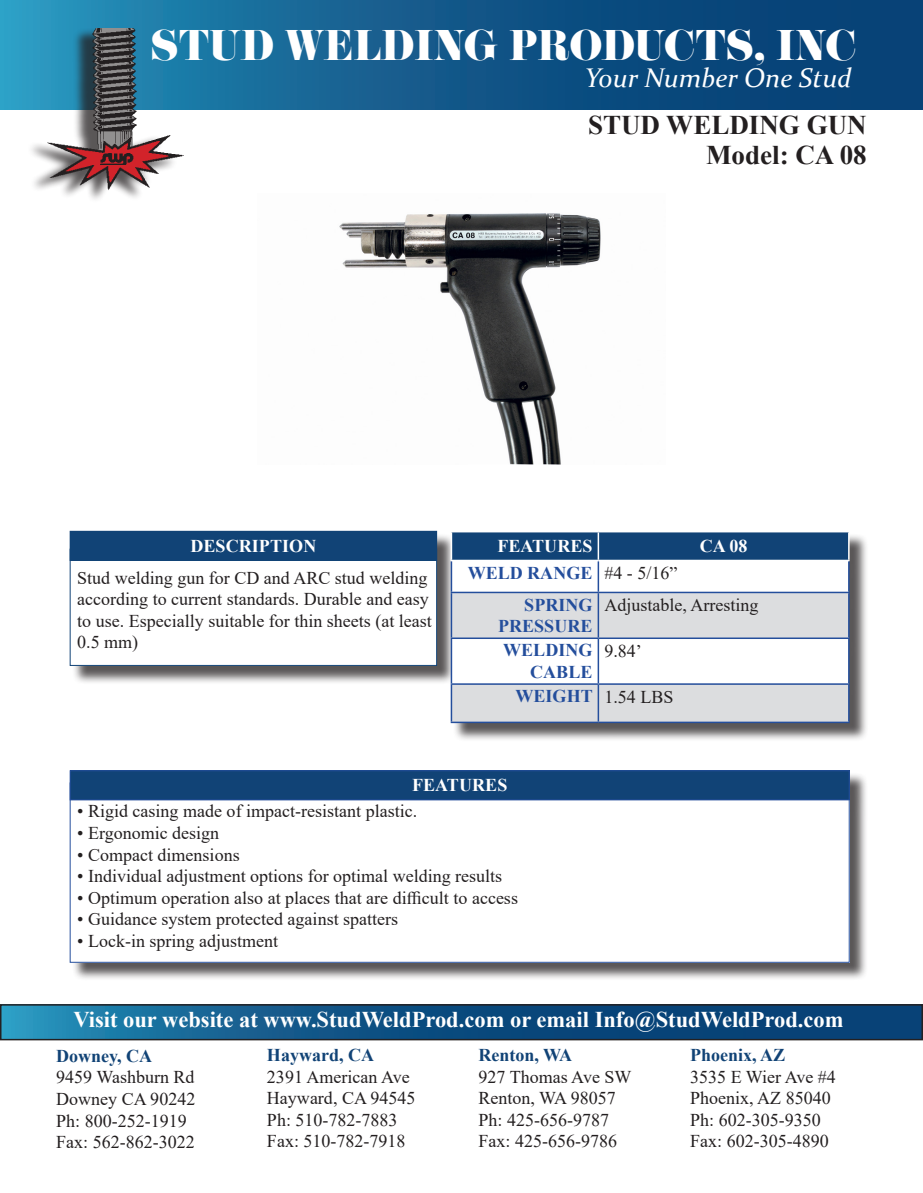
<style>
.page{position:relative;width:923px;height:1193px;background:#fff}
.page>*{position:absolute;margin:0;border:0;box-sizing:border-box;transform-origin:0 0}
.t1{font:37.5px "Eloquent JF Small Caps Pro";color:#fff}
.t2{font:700 27px "Times New Roman";color:#231f20}
.t3{font:italic 27px "Constantia";color:#fff}
.t4{font:700 22.5px "Times New Roman";color:#fff}
.t5{font:18px/21.6px "Times New Roman";color:#231f20}
.t6{font:700 18px "Times New Roman";color:#244e9c}
.t7{font:700 18px "Times New Roman";color:#114376}
.t8{font:700 18px "Times New Roman";letter-spacing:.005em;color:#fff}
</style>
<div class="page">
<svg style="left:0;top:0;width:922px;height:110px;background:#11598a"></svg>
<svg style="left:3px;top:1007px;width:916px;height:30px;background:#0f5687"></svg>
<div style="left:72px;top:772px;width:796px;height:209px;background:#231f20;opacity:.75"></div>
<div style="left:70px;top:783px;width:779px;height:179px;background:#fff"></div>
<div style="left:70px;top:770px;width:779px;height:30px;background:#114376"></div>
<div style="left:70px;top:770px;width:779px;height:30px;border:1px solid #244e9c"></div>
<img style="left:339px;top:213px;width:262px;height:251px">
<div style="left:72px;top:533px;width:383px;height:151px;background:#231f20;opacity:.75"></div>
<div style="left:70px;top:549px;width:366px;height:116px;background:#fff"></div>
<div style="left:70px;top:549px;width:367px;height:117px;border:1px solid #114376"></div>
<div style="left:70px;top:531px;width:366px;height:29px;background:#114376"></div>
<div style="left:70px;top:531px;width:367px;height:30px;border:1px solid #114376"></div>
<div style="left:453px;top:533px;width:415px;height:208px;background:#231f20;opacity:.75"></div>
<svg style="left:452px;top:561px;width:396px;height:30px"></svg>
<svg style="left:452px;top:593px;width:396px;height:128px;fill:#dcdddf"></svg>
<hr style="left:450px;top:561px;width:2px;height:30px;background:#244e9c">
<hr style="left:597px;top:561px;width:2px;height:30px;background:#244e9c">
<hr style="left:848px;top:561px;width:1px;height:30px;background:#244e9c">
<hr style="left:450px;top:591px;width:148px;height:2px;background:#244e9c">
<hr style="left:450px;top:593px;width:2px;height:44px;background:#244e9c">
<hr style="left:598px;top:591px;width:251px;height:2px;background:#244e9c">
<hr style="left:597px;top:593px;width:2px;height:44px;background:#244e9c">
<hr style="left:848px;top:593px;width:1px;height:44px;background:#244e9c">
<hr style="left:450px;top:637px;width:148px;height:2px;background:#244e9c">
<hr style="left:450px;top:639px;width:2px;height:44px;background:#244e9c">
<hr style="left:598px;top:637px;width:251px;height:2px;background:#244e9c">
<hr style="left:597px;top:639px;width:2px;height:44px;background:#244e9c">
<hr style="left:848px;top:639px;width:1px;height:44px;background:#244e9c">
<hr style="left:450px;top:683px;width:148px;height:2px;background:#244e9c">
<hr style="left:450px;top:685px;width:2px;height:36px;background:#244e9c">
<hr style="left:598px;top:683px;width:251px;height:2px;background:#244e9c">
<hr style="left:597px;top:685px;width:2px;height:36px;background:#244e9c">
<hr style="left:848px;top:685px;width:1px;height:36px;background:#244e9c">
<hr style="left:450px;top:721px;width:148px;height:2px;background:#244e9c">
<hr style="left:598px;top:721px;width:251px;height:2px;background:#244e9c">
<hr style="left:450px;top:532px;width:2px;height:28px;background:#fff">
<svg style="left:451px;top:531px;width:398px;height:29px;background:#204f7e"></svg>
<hr style="left:450px;top:560px;width:148px;height:1px;background:#fff">
<hr style="left:598px;top:560px;width:251px;height:1px;background:#fff">
<div style="left:27px;top:27px;width:150px;height:177px;background:#231f20;opacity:.75"></div>
<img style="left:45px;top:28px;width:139px;height:163px">
<p class="t1" style="left:151px;top:19px;width:707px">STUD WELDING PRODUCTS, INC</p>
<p class="t3" style="left:585px;top:60px;width:268px">Your Number One Stud</p>
<p class="t2" style="left:588px;top:105px;width:280px">STUD WELDING GUN</p>
<p class="t2" style="left:706px;top:135px;width:162px">Model: CA 08</p>
<p class="t8" style="left:190px;top:533px;width:127px">DESCRIPTION</p>
<p class="t8" style="left:497px;top:533px;width:96px">FEATURES</p>
<p class="t8" style="left:699px;top:533px;width:49px">CA 08</p>
<p class="t6" style="left:468px;top:559px;width:126px">WELD RANGE</p>
<p class="t5" style="left:604px;top:561px;width:74px">#4 - 5/16”</p>
<p class="t6" style="left:524px;top:591px;width:70px">SPRING</p>
<p class="t6" style="left:498px;top:613px;width:96px">PRESSURE</p>
<p class="t5" style="left:77px;top:566px;width:356px">Stud welding gun for CD and ARC stud welding according to current standards. Durable and easy to use. Especially suitable for thin sheets (at least 0.5 mm)</p>
<p class="t5" style="left:604px;top:593px;width:155px">Adjustable, Arresting</p>
<p class="t6" style="left:503px;top:637px;width:91px">WELDING</p>
<p class="t6" style="left:530px;top:659px;width:64px">CABLE</p>
<p class="t5" style="left:604px;top:639px;width:39px">9.84’</p>
<p class="t6" style="left:515px;top:683px;width:79px">WEIGHT</p>
<p class="t5" style="left:604px;top:685px;width:71px">1.54 LBS</p>
<p class="t8" style="left:412px;top:772px;width:97px">FEATURES</p>
<p class="t5" style="left:77px;top:800px;width:341px">• Rigid casing made of impact-resistant plastic.</p>
<p class="t5" style="left:77px;top:821px;width:143px">• Ergonomic design</p>
<p class="t5" style="left:77px;top:843px;width:164px">• Compact dimensions</p>
<p class="t5" style="left:77px;top:864px;width:426px">• Individual adjustment options for optimal welding results</p>
<p class="t5" style="left:77px;top:886px;width:442px">• Optimum operation also at places that are difficult to access</p>
<p class="t5" style="left:77px;top:908px;width:322px">• Guidance system protected against spatters</p>
<p class="t5" style="left:77px;top:929px;width:202px">• Lock-in spring adjustment</p>
<p class="t4" style="left:73px;top:1003px;width:771px">Visit our website at www.StudWeldProd.com or email Info@StudWeldProd.com</p>
<p class="t7" style="left:56px;top:1042px;width:97px">Downey, CA</p>
<p class="t5" style="left:56px;top:1065px;width:140px">9459 Washburn Rd</p>
<p class="t5" style="left:56px;top:1087px;width:140px">Downey CA 90242</p>
<p class="t5" style="left:56px;top:1109px;width:132px">Ph: 800-252-1919</p>
<p class="t5" style="left:56px;top:1130px;width:140px">Fax: 562-862-3022</p>
<p class="t7" style="left:267px;top:1042px;width:108px">Hayward, CA</p>
<p class="t5" style="left:267px;top:1065px;width:144px">2391 American Ave</p>
<p class="t5" style="left:267px;top:1086px;width:150px">Hayward, CA 94545</p>
<p class="t5" style="left:267px;top:1108px;width:132px">Ph: 510-782-7883</p>
<p class="t5" style="left:267px;top:1130px;width:140px">Fax: 510-782-7918</p>
<p class="t7" style="left:478px;top:1042px;width:95px">Renton, WA</p>
<p class="t5" style="left:478px;top:1065px;width:154px">927 Thomas Ave SW</p>
<p class="t5" style="left:478px;top:1086px;width:139px">Renton, WA 98057</p>
<p class="t5" style="left:478px;top:1108px;width:132px">Ph: 425-656-9787</p>
<p class="t5" style="left:478px;top:1130px;width:140px">Fax: 425-656-9786</p>
<p class="t7" style="left:690px;top:1042px;width:97px">Phoenix, AZ</p>
<p class="t5" style="left:690px;top:1065px;width:147px">3535 E Wier Ave #4</p>
<p class="t5" style="left:690px;top:1086px;width:142px">Phoenix, AZ 85040</p>
<p class="t5" style="left:690px;top:1108px;width:132px">Ph: 602-305-9350</p>
<p class="t5" style="left:690px;top:1130px;width:140px">Fax: 602-305-4890</p>
</div>
